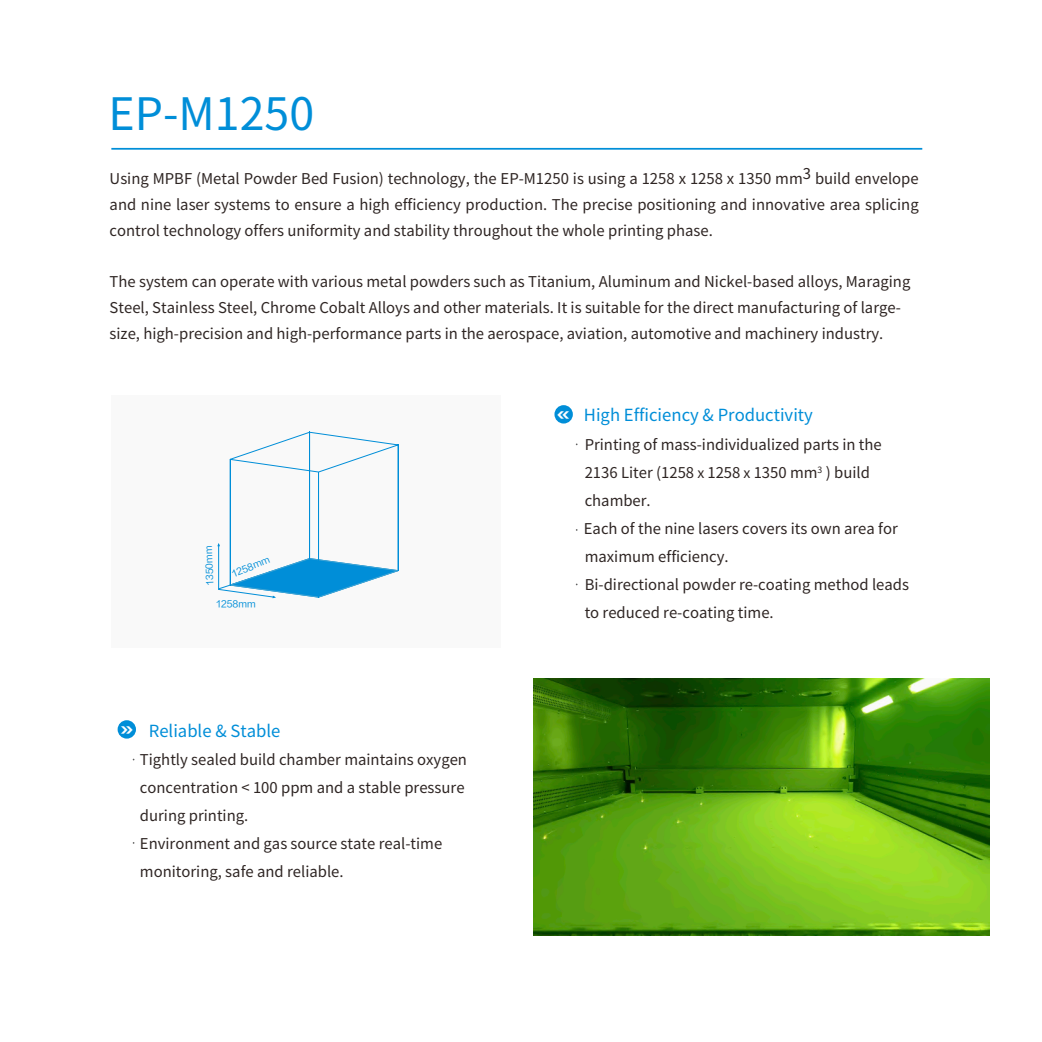
<style>
.page{position:relative;width:1042px;height:1042px;background:#fff}
.page>*{position:absolute;margin:0;border:0;box-sizing:border-box;transform-origin:0 0}
.t1{font:44.62px "Source Han Sans CN";color:#008ed8}
.t2{font:700 20.65px "Microsoft Ya Hei";color:#fff}
.t3{font:16.62px "Source Han Sans CN";color:#008ed8}
.t4{font:14.88px/27.8px "Source Han Sans CN";color:#2e2523}
.t5{font:9.1px "FZLTHJW GB1 0";color:#008ed8}
.s1{font-size:14px}
</style>
<div class="page">
<div style="left:111px;top:395px;width:390px;height:253px;background:#f9f9f9"></div>
<hr style="left:111px;top:148px;width:811px;height:2px;background:#008ed8">
<div style="left:554px;top:405px;width:19px;height:18px;background:#008ed8;border-radius:50%"></div>
<div style="left:118px;top:720px;width:18px;height:18px;background:#008ed8;border-radius:50%"></div>
<hr style="left:218px;top:544px;width:1px;height:46px;background:#008ed8">
<svg style="left:218px;top:558px;width:180px;height:40px"></svg>
<hr style="left:318px;top:472px;width:1px;height:125px;background:#008ed8">
<hr style="left:230px;top:459px;width:1px;height:126px;background:#008ed8">
<hr style="left:398px;top:444px;width:1px;height:127px;background:#008ed8">
<hr style="left:309px;top:432px;width:1px;height:127px;background:#008ed8">
<svg style="left:230px;top:432px;width:168px;height:40px"></svg>
<img style="left:533px;top:678px;width:456px;height:257px">
<h1 class="t1" style="left:109px;top:88px;width:207px">EP-M1250</h1>
<p class="t4" style="left:110px;top:166px;width:810px;line-height:26.1px;text-align:justify">Using MPBF (Metal Powder Bed Fusion) technology, the EP-M1250 is using a 1258 x 1258 x 1350 mm3 build envelope and nine laser systems to ensure a high efficiency production. The precise positioning and innovative area splicing control technology offers uniformity and stability throughout the whole printing phase.</p>
<p class="t4" style="left:110px;top:269px;width:802px;line-height:26.1px">The system can operate with various metal powders such as Titanium, Aluminum and Nickel-based alloys, Maraging<br>Steel, Stainless Steel, Chrome Cobalt Alloys and other materials. It is suitable for the direct manufacturing of large&shy;size, high-precision and high-performance parts in the aerospace, aviation, automotive and machinery industry.</p>
<p class="t5" style="left:205px;top:585px;width:41px;rotate:-92deg">1350mm</p>
<p class="t5" style="left:231px;top:569px;width:41px;rotate:-22deg">1258mm</p>
<p class="t5" style="left:216px;top:599px;width:41px">1258mm</p>
<p class="t3" style="left:149px;top:721px;width:133px">Reliable &amp; Stable</p>
<p class="t4" style="left:140px;top:746px;width:329px">Tightly sealed build chamber maintains oxygen concentration &lt; 100 ppm and a stable pressure during printing.<br>Environment and gas source state real-time monitoring, safe and reliable.</p>
<h2 class="t2" style="left:570px;top:430px;width:14px;rotate:-180deg">»</h2>
<p class="t3" style="left:584px;top:406px;width:230px">High Efficiency &amp; Productivity</p>
<p class="t4" style="left:584px;top:431px;width:327px">Printing of mass-individualized parts in the 2136 Liter (1258 <span class="s1">x</span> 1258 <span class="s1">x</span> 1350 mm<sup>3</sup> ) build chamber.<br>Each of the nine lasers covers its own area for maximum efficiency.<br>Bi-directional powder re-coating method leads to reduced re-coating time.</p>
</div>
